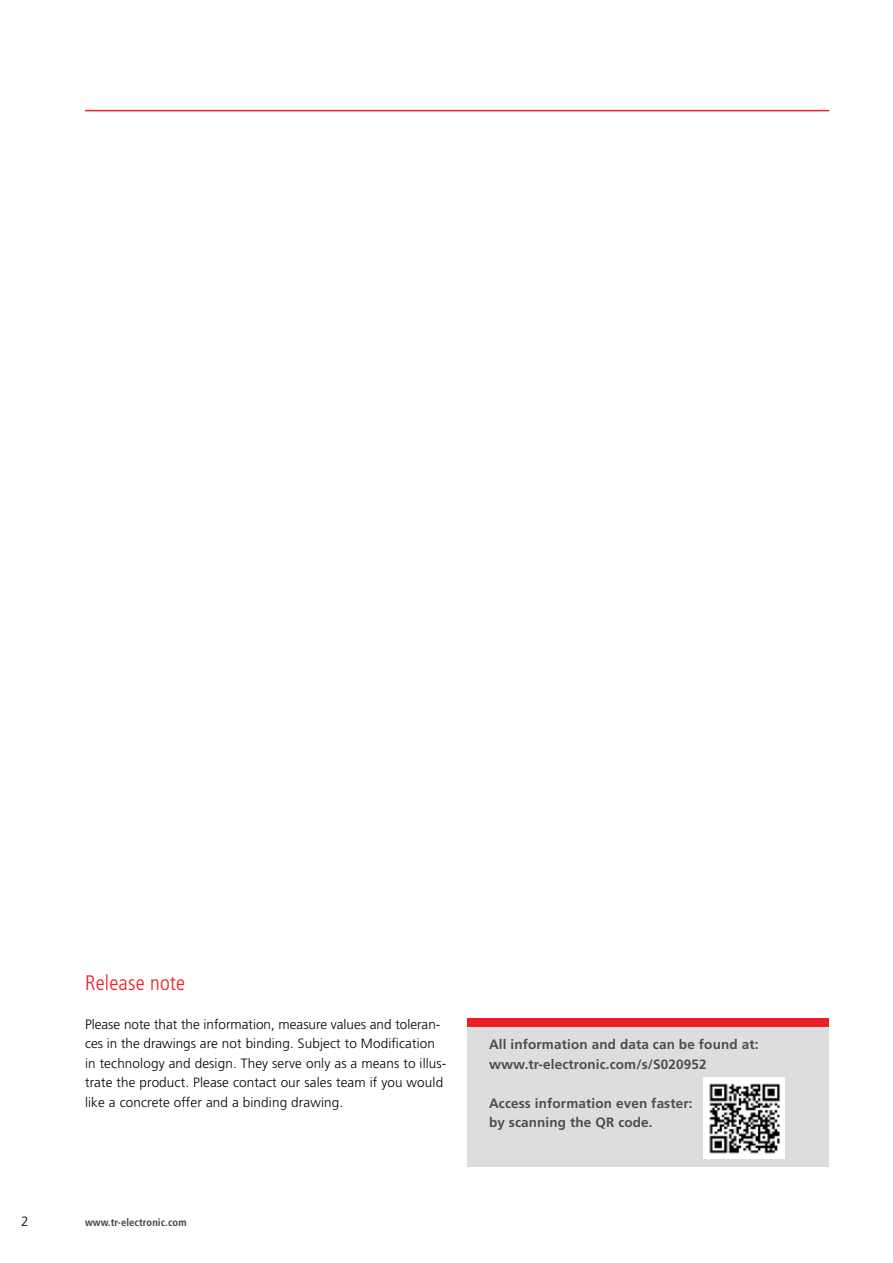
<style>
.page{position:relative;width:893px;height:1263px;background:#fff}
.page>*{position:absolute;margin:0;border:0;box-sizing:border-box;transform-origin:0 0}
.t1{font:300 condensed 21px "Frutiger LT";letter-spacing:.01em;color:#ed1d24}
.t2{font:300 13.5px/19.5px "Frutiger LT";letter-spacing:.01em;color:#000}
.t3{font:700 13.5px/19.5px "Frutiger LT";letter-spacing:.01em;color:#4d4d4f}
.t4{font:700 condensed 10.5px "Frutiger LT";letter-spacing:.01em;color:#414042}
</style>
<div class="page">
<hr style="left:85px;top:110px;width:744px;height:1px;background:#ed1d24">
<div style="left:468px;top:1018px;width:361px;height:149px;background:#dcddde"></div>
<div style="left:468px;top:1018px;width:361px;height:9px;background:#ed1d24"></div>
<div style="left:703px;top:1077px;width:82px;height:82px;background:#fff"></div>
<img style="left:709px;top:1083px;width:71px;height:71px">
<h1 class="t1" style="left:85px;top:970px;width:101px">Release note</h1>
<p class="t2" style="left:85px;top:1014px;width:363px">Please note that the information, measure values and toleran&shy;ces in the drawings are not binding. Subject to Modification in technology and design. They serve only as a means to illus&shy;trate the product. Please contact our sales team if you would like a concrete offer and a binding drawing.</p>
<p class="t2" style="left:21px;top:1212px;width:9px">2</p>
<p class="t4" style="left:85px;top:1216px;width:103px">www.tr-electronic.com</p>
<p class="t3" style="left:489px;top:1035px;width:271px">All information and data can be found at: www.tr-electronic.com/s/S020952</p>
<p class="t3" style="left:489px;top:1093px;width:205px">Access information even faster: by scanning the QR code.</p>
</div>
